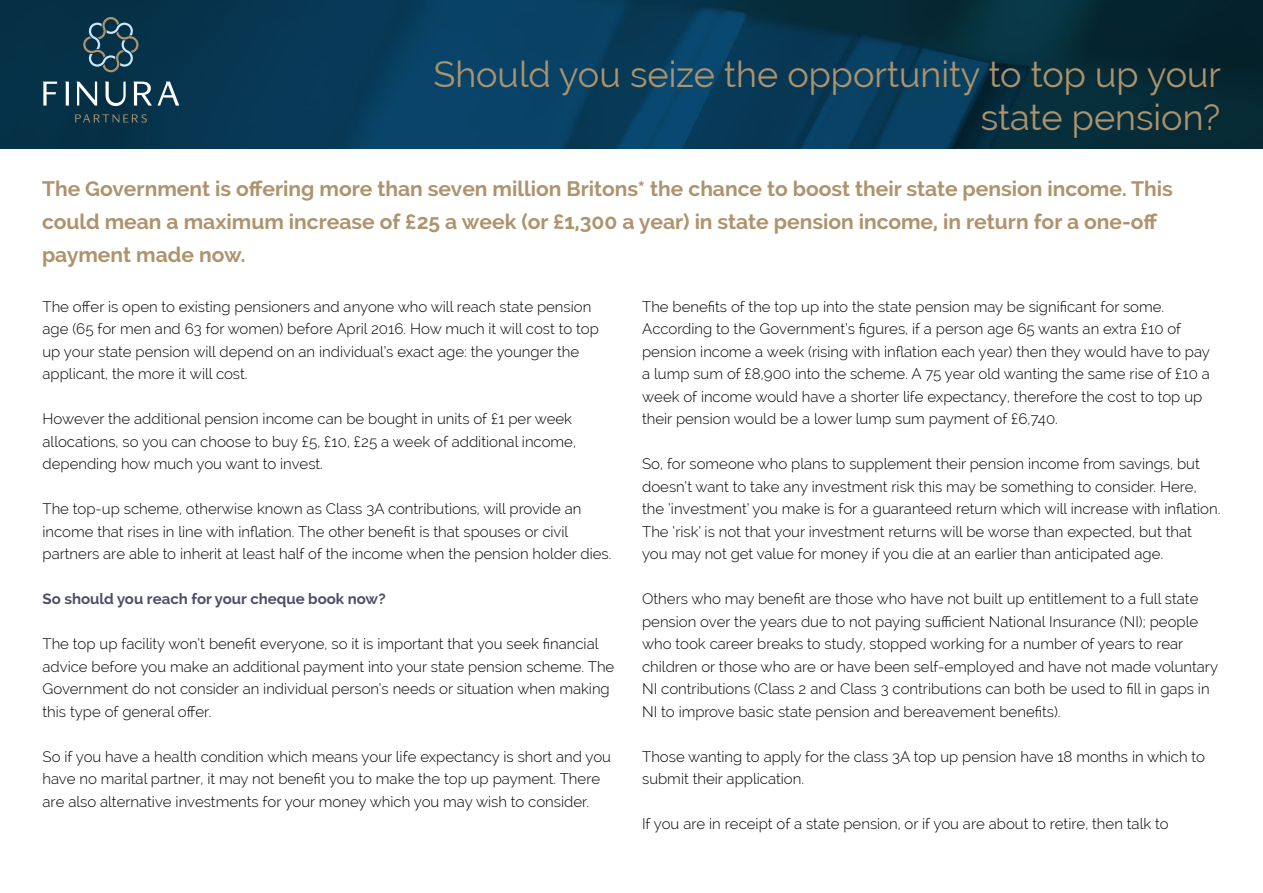
<style>
.page{position:relative;width:1263px;height:893px;background:#fff}
.page>*{position:absolute;margin:0;border:0;box-sizing:border-box;transform-origin:0 0}
.t1{font:36px/43.2px "Raleway";color:#ae936c;text-align:right}
.t2{font:700 21px/33px "Raleway";color:#ae936c}
.t3{font:300 15px/22.5px "Raleway";color:#000}
.t4{font:700 15px "Raleway";color:#4d4d6b}
</style>
<div class="page">
<img style="left:0;top:0;width:1263px;height:149px">
<svg style="left:43px;top:82px;width:14px;height:24px"></svg>
<svg style="left:133px;top:82px;width:46px;height:24px"></svg>
<svg style="left:65px;top:82px;width:4px;height:24px"></svg>
<svg style="left:105px;top:82px;width:21px;height:24px"></svg>
<svg style="left:76px;top:82px;width:21px;height:24px"></svg>
<svg style="left:75px;top:114px;width:72px;height:9px"></svg>
<svg style="left:83px;top:17px;width:56px;height:55px;background:#2d505f"></svg>
<h1 class="t1" style="left:433px;top:53px;width:789px">Should you seize the opportunity to top up your state pension?</h1>
<p class="t2" style="left:42px;top:172px;width:1132px">The Government is offering more than seven million Britons* the chance to boost their state pension income. This could mean a maximum increase of £25 a week (or £1,300 a year) in state pension income, in return for a one-off payment made now.</p>
<p class="t3" style="left:43px;top:295px;width:558px">The offer is open to existing pensioners and anyone who will reach state pension age (65 for men and 63 for women) before April 2016. How much it will cost to top up your state pension will depend on an individual’s exact age: the younger the applicant, the more it will cost.</p>
<p class="t3" style="left:43px;top:408px;width:535px">However the additional pension income can be bought in units of £1 per week allocations, so you can choose to buy £5, £10, £25 a week of additional income, depending how much you want to invest.</p>
<p class="t3" style="left:43px;top:498px;width:570px">The top-up scheme, otherwise known as Class 3A contributions, will provide an income that rises in line with inflation. The other benefit is that spouses or civil partners are able to inherit at least half of the income when the pension holder dies.</p>
<p class="t4" style="left:43px;top:590px;width:345px">So should you reach for your cheque book now?</p>
<p class="t3" style="left:43px;top:633px;width:573px">The top up facility won’t benefit everyone, so it is important that you seek financial advice before you make an additional payment into your state pension scheme. The Government do not consider an individual person’s needs or situation when making this type of general offer.</p>
<p class="t3" style="left:43px;top:745px;width:570px">So if you have a health condition which means your life expectancy is short and you have no marital partner, it may not benefit you to make the top up payment. There are also alternative investments for your money which you may wish to consider.</p>
<p class="t3" style="left:642px;top:295px;width:569px">The benefits of the top up into the state pension may be significant for some.<br>According to the Government’s figures, if a person age 65 wants an extra £10 of pension income a week (rising with inflation each year) then they would have to pay a lump sum of £8,900 into the scheme. A 75 year old wanting the same rise of £10 a week of income would have a shorter life expectancy, therefore the cost to top up their pension would be a lower lump sum payment of £6,740.</p>
<p class="t3" style="left:642px;top:453px;width:580px">So, for someone who plans to supplement their pension income from savings, but doesn’t want to take any investment risk this may be something to consider. Here, the ‘investment’ you make is for a guaranteed return which will increase with inflation.<br>The ‘risk’ is not that your investment returns will be worse than expected, but that you may not get value for money if you die at an earlier than anticipated age.</p>
<p class="t3" style="left:642px;top:588px;width:577px">Others who may benefit are those who have not built up entitlement to a full state pension over the years due to not paying sufficient National Insurance (NI); people who took career breaks to study, stopped working for a number of years to rear children or those who are or have been self-employed and have not made voluntary NI contributions (Class 2 and Class 3 contributions can both be used to fill in gaps in NI to improve basic state pension and bereavement benefits).</p>
<p class="t3" style="left:642px;top:745px;width:564px">Those wanting to apply for the class 3A top up pension have 18 months in which to submit their application.</p>
<p class="t3" style="left:642px;top:813px;width:528px">If you are in receipt of a state pension, or if you are about to retire, then talk to</p>
</div>
